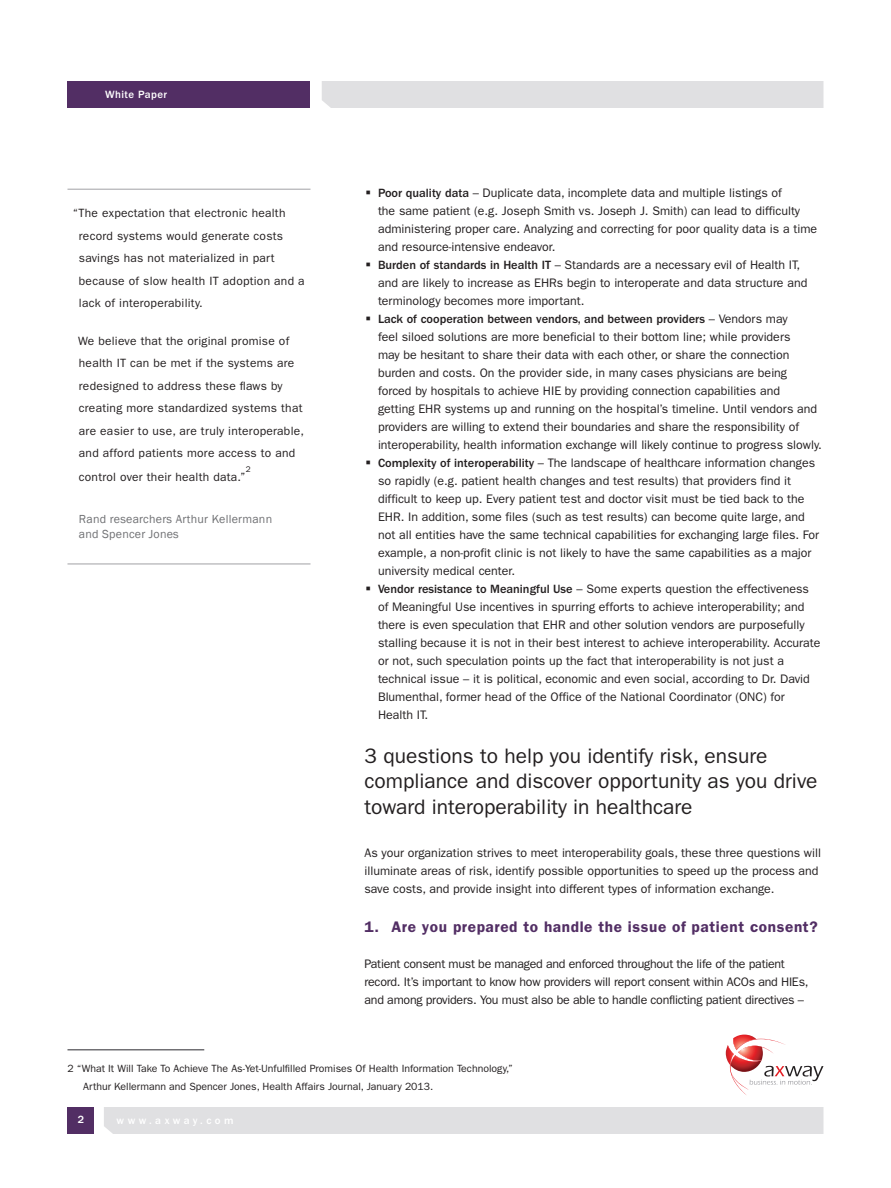
<style>
.page{position:relative;width:891px;height:1188px;background:#fff}
.page>*{position:absolute;margin:0;border:0;box-sizing:border-box;transform-origin:0 0}
.Midsize_Header{font:21px/25.5px "ITC Franklin Gothic Std";color:#231f20}
.Subhead_Purple{font:600 15.3px "ITC Franklin Gothic Std";letter-spacing:.04em;color:#522e64}
.Bullet{font:12.3px/18px "ITC Franklin Gothic Std";color:#231f20}
.body_copy{font:12.3px/18px "ITC Franklin Gothic Std";color:#231f20}
.body_copy-2{font:12.3px/18px "ITC Franklin Gothic Std";letter-spacing:-.02em;color:#231f20}
.Pull_Quote{font:12px/22.5px "ITC Franklin Gothic Std";letter-spacing:.02em;color:#231f20}
.Pull_Quote_Attributi{font:12px/14.4px "Franklin Gothic";letter-spacing:.02em;color:#6f7073}
.t1{font:500 10.8px "ITC Franklin Gothic Std";letter-spacing:.32em;color:#fff}
.t2{font:500 10.8px "ITC Franklin Gothic Std";letter-spacing:.04em;color:#fff}
.t3{font:500 10.8px "ITC Franklin Gothic Std";letter-spacing:.17em;color:#fff}
.body_copy-3{font:10.5px/18px "ITC Franklin Gothic Std";color:#231f20}
.Pull_Quote-2{font:8.25px "ITC Franklin Gothic Std";color:#231f20}
.s1{font-weight:500}
</style>
<div class="page">
<div style="left:68px;top:81px;width:242px;height:27px;background:#522e64"></div>
<div style="left:322px;top:81px;width:502px;height:27px;background:#e0e0e2"></div>
<div style="left:104px;top:1107px;width:720px;height:27px;background:#e0e0e2"></div>
<div style="left:68px;top:1107px;width:26px;height:27px;background:#522e64"></div>
<svg style="left:726px;top:1035px;width:98px;height:60px"></svg>
<hr style="left:68px;top:1049px;width:136px;height:2px;background:#717074">
<hr style="left:68px;top:189px;width:242px;height:1px;background:#a1a1a5">
<hr style="left:68px;top:564px;width:242px;height:1px;background:#a1a1a5">
<p class="t2" style="left:105px;top:89px;width:64px">White Paper</p>
<p class="Pull_Quote" style="left:79px;top:202px;width:227px;text-indent:-6px">“The expectation that electronic health record systems would generate costs savings has not materialized in part because of slow health IT adoption and a lack of interoperability.</p>
<p class="Pull_Quote" style="left:78px;top:329px;width:227px">We believe that the original promise of health IT can be met if the systems are redesigned to address these flaws by creating more standardized systems that are easier to use, are truly interoperable, and afford patients more access to and</p>
<p class="Pull_Quote" style="left:79px;top:466px;width:168px">control over their health data.”</p>
<p class="Pull_Quote-2" style="left:246px;top:464px;width:6px">2</p>
<p class="Pull_Quote_Attributi" style="left:79px;top:512px;width:195px">Rand researchers Arthur Kellermann and Spencer Jones</p>
<p class="Bullet" style="left:378px;top:184px;width:441px"><span class="s1">Poor quality data</span> – Duplicate data, incomplete data and multiple listings of<br>the same patient (e.g. Joseph Smith vs. Joseph J. Smith) can lead to difficulty administering proper care. Analyzing and correcting for poor quality data is a time and resource-intensive endeavor.</p>
<p class="Bullet" style="left:378px;top:256px;width:431px"><span class="s1">Burden of standards in Health IT</span> – Standards are a necessary evil of Health IT, and are likely to increase as EHRs begin to interoperate and data structure and terminology becomes more important.</p>
<p class="Bullet" style="left:378px;top:310px;width:445px"><span class="s1">Lack of cooperation between vendors, and between providers</span> – Vendors may<br>feel siloed solutions are more beneficial to their bottom line; while providers<br>may be hesitant to share their data with each other, or share the connection burden and costs. On the provider side, in many cases physicians are being forced by hospitals to achieve HIE by providing connection capabilities and<br>getting EHR systems up and running on the hospital’s timeline. Until vendors and providers are willing to extend their boundaries and share the responsibility of interoperability, health information exchange will likely continue to progress slowly.</p>
<p class="Bullet" style="left:378px;top:454px;width:443px"><span class="s1">Complexity of interoperability</span> – The landscape of healthcare information changes so rapidly (e.g. patient health changes and test results) that providers find it difficult to keep up. Every patient test and doctor visit must be tied back to the EHR. In addition, some files (such as test results) can become quite large, and not all entities have the same technical capabilities for exchanging large files. For example, a non-profit clinic is not likely to have the same capabilities as a major university medical center.</p>
<p class="Bullet" style="left:378px;top:580px;width:444px"><span class="s1">Vendor resistance to Meaningful Use</span> – Some experts question the effectiveness of Meaningful Use incentives in spurring efforts to achieve interoperability; and there is even speculation that EHR and other solution vendors are purposefully stalling because it is not in their best interest to achieve interoperability. Accurate or not, such speculation points up the fact that interoperability is not just a technical issue – it is political, economic and even social, according to Dr. David Blumenthal, former head of the Office of the National Coordinator (ONC) for Health IT.</p>
<p class="Midsize_Header" style="left:364px;top:743px;width:455px">3 questions to help you identify risk, ensure compliance and discover opportunity as you drive toward interoperability in healthcare</p>
<p class="body_copy" style="left:364px;top:844px;width:458px">As your organization strives to meet interoperability goals, these three questions will illuminate areas of risk, identify possible opportunities to speed up the process and save costs, and provide insight into different types of information exchange.</p>
<p class="Subhead_Purple" style="left:364px;top:917px;width:455px">1. Are you prepared to handle the issue of patient consent?</p>
<p class="body_copy-2" style="left:364px;top:955px;width:446px">Patient consent must be managed and enforced throughout the life of the patient record. It’s important to know how providers will report consent within ACOs and HIEs, and among providers. You must also be able to handle conflicting patient directives –</p>
<p class="body_copy-3" style="left:83px;top:1060px;width:431px;text-indent:-16px">2 “What It Will Take To Achieve The As-Yet-Unfulfilled Promises Of Health Information Technology,”<br>Arthur Kellermann and Spencer Jones, Health Affairs Journal, January 2013.</p>
<p class="t3" style="left:78px;top:1114px;width:8px">2</p>
<p class="t1" style="left:117px;top:1115px;width:119px">www.axway.com</p>
</div>
